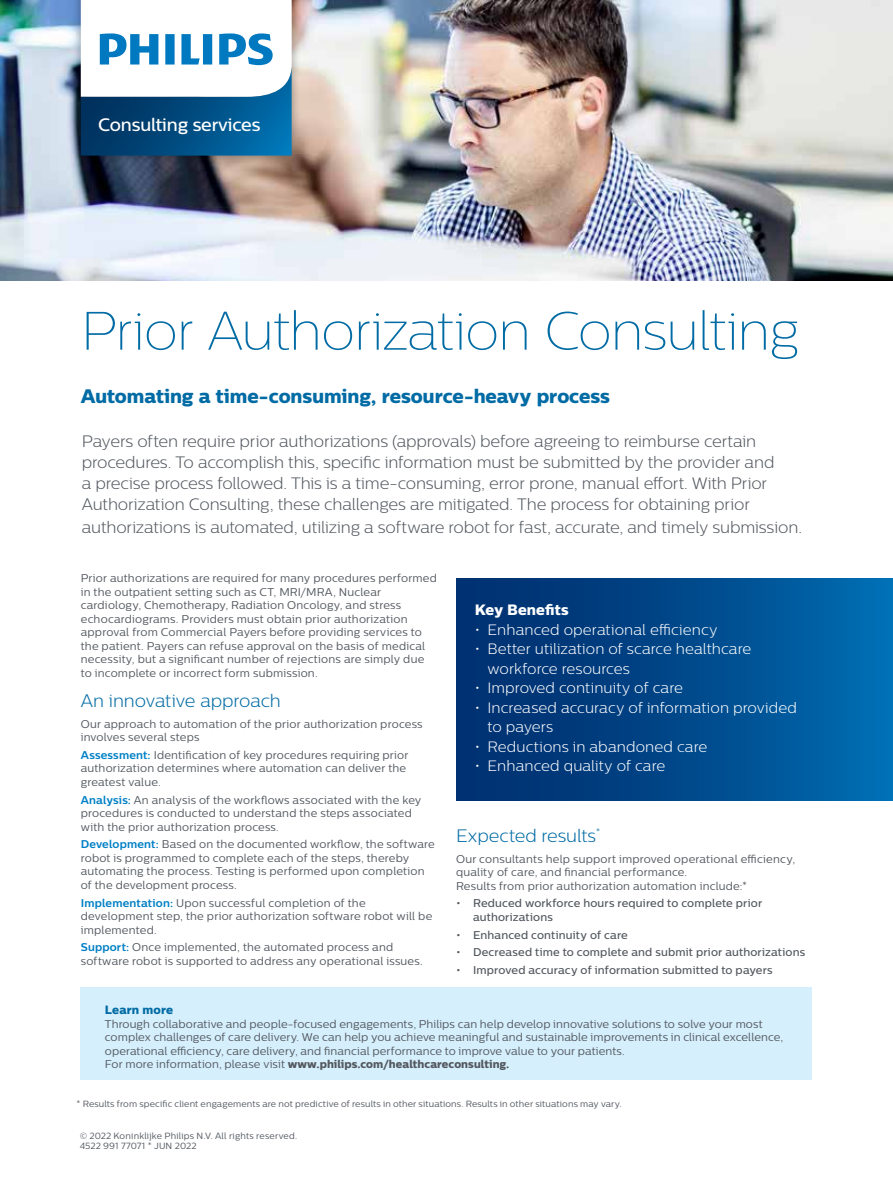
<style>
.page{position:relative;width:893px;height:1188px;background:#fff}
.page>*{position:absolute;margin:0;border:0;box-sizing:border-box;transform-origin:0 0}
.t1{font:100 54px "Centrale Sans";letter-spacing:-.025em;color:#006ba4}
.t2{font:19.5px "Centrale Sans X Bold";letter-spacing:-.005em;color:#006ba4}
.t3{font:300 18px "Centrale Sans";letter-spacing:-.005em;color:#006ba4}
.t4{font:500 18px "Centrale Sans";letter-spacing:-.01em;color:#fff}
.t5{font:300 16.5px/21px "Centrale Sans";letter-spacing:-.01em;color:#53585f}
.t6{font:300 15px/19.5px "Centrale Sans";letter-spacing:.005em;color:#fff}
.t7{font:15px "Centrale Sans X Bold";letter-spacing:.005em;color:#fff}
.t8{font:12px "Centrale Sans X Bold";letter-spacing:.015em;color:#006ba4}
.t9{font:11.25px/13.5px "Centrale Sans";letter-spacing:.015em;color:#53585f}
.t10{font:500 11.25px/13.5px "Centrale Sans";letter-spacing:.015em;color:#53585f}
.t11{font:11.25px "Centrale Sans X Bold";letter-spacing:.005em;color:#53585f}
.t12{font:9px/10.8px "Centrale Sans";letter-spacing:.015em;color:#53585f}
.s1{font-weight:700;color:#0080c5}
.s2{font-family:"Centrale Sans"}
</style>
<div class="page">
<div style="left:456px;top:578px;width:437px;height:222px;background:linear-gradient(to right,#002a69,#006bb0)"></div>
<img style="left:0;top:0;width:893px;height:281px">
<div style="left:81px;top:988px;width:731px;height:92px;background:#d5effc"></div>
<div style="left:72px;top:0;width:229px;height:165px;background:#000;opacity:.35"></div>
<div style="left:79px;top:0;width:213px;height:158px;background:#000;opacity:.35"></div>
<svg style="left:81px;top:0;width:211px;height:156px"></svg>
<h3 class="t4" style="left:98px;top:114px;width:164px">Consulting services</h3>
<h1 class="t1" style="left:81px;top:301px;width:720px">Prior Authorization Consulting</h1>
<h2 class="t2" style="left:81px;top:384px;width:531px">Automating a time-consuming, resource-heavy process</h2>
<p class="t5" style="left:82px;top:431px;width:694px">Payers often require prior authorizations (approvals) before agreeing to reimburse certain procedures. To accomplish this, specific information must be submitted by the provider and a precise process followed. This is a time-consuming, error prone, manual effort. With Prior Authorization Consulting, these challenges are mitigated. The process for obtaining prior</p>
<h3 class="t5" style="left:82px;top:516px;width:722px">authorizations is automated, utilizing a software robot for fast, accurate, and timely submission.</h3>
<p class="t9" style="left:81px;top:572px;width:358px">Prior authorizations are required for many procedures performed in the outpatient setting such as CT, MRI/MRA, Nuclear cardiology, Chemotherapy, Radiation Oncology, and stress echocardiograms. Providers must obtain prior authorization approval from Commercial Payers before providing services to the patient. Payers can refuse approval on the basis of medical necessity, but a significant number of rejections are simply due to incomplete or incorrect form submission.</p>
<h3 class="t3" style="left:81px;top:690px;width:202px">An innovative approach</h3>
<p class="t9" style="left:81px;top:717px;width:343px">Our approach to automation of the prior authorization process involves several steps</p>
<p class="t9" style="left:81px;top:748px;width:329px"><span class="s1">Assessment:</span> Identification of key procedures requiring prior authorization determines where automation can deliver the greatest value.</p>
<p class="t9" style="left:81px;top:793px;width:342px"><span class="s1">Analysis:</span> An analysis of the workflows associated with the key procedures is conducted to understand the steps associated with the prior authorization process.</p>
<p class="t9" style="left:81px;top:837px;width:356px"><span class="s1">Development:</span> Based on the documented workflow, the software robot is programmed to complete each of the steps, thereby automating the process. Testing is performed upon completion of the development process.</p>
<p class="t9" style="left:81px;top:896px;width:353px"><span class="s1">Implementation:</span> Upon successful completion of the development step, the prior authorization software robot will be implemented.</p>
<p class="t9" style="left:81px;top:940px;width:343px"><span class="s1">Support:</span> Once implemented, the automated process and software robot is supported to address any operational issues.</p>
<h3 class="t7" style="left:475px;top:600px;width:95px">Key Benefits</h3>
<h3 class="t6" style="left:475px;top:619px;width:244px">• Enhanced operational efficiency</h3>
<h3 class="t6" style="left:488px;top:639px;width:265px;text-indent:-13px">• Better utilization of scarce healthcare workforce resources</h3>
<h3 class="t6" style="left:475px;top:678px;width:210px">• Improved continuity of care</h3>
<h3 class="t6" style="left:488px;top:697px;width:311px;text-indent:-13px">• Increased accuracy of information provided to payers</h3>
<h3 class="t6" style="left:475px;top:736px;width:234px">• Reductions in abandoned care</h3>
<h3 class="t6" style="left:475px;top:756px;width:192px">• Enhanced quality of care</h3>
<h3 class="t3" style="left:456px;top:825px;width:146px">Expected results<sup>*</sup></h3>
<p class="t9" style="left:456px;top:852px;width:341px">Our consultants help support improved operational efficiency, quality of care, and financial performance.<br>Results from prior authorization automation include:*</p>
<p class="t10" style="left:473px;top:896px;width:291px;text-indent:-17px">• Reduced workforce hours required to complete prior authorizations</p>
<p class="t10" style="left:456px;top:928px;width:173px">• Enhanced continuity of care</p>
<p class="t10" style="left:456px;top:945px;width:351px">• Decreased time to complete and submit prior authorizations</p>
<p class="t10" style="left:456px;top:963px;width:318px">• Improved accuracy of information submitted to payers</p>
<p class="t8" style="left:105px;top:1002px;width:70px">Learn more</p>
<p class="t9" style="left:105px;top:1017px;width:680px">Through collaborative and people-focused engagements, Philips can help develop innovative solutions to solve your most complex challenges of care delivery. We can help you achieve meaningful and sustainable improvements in clinical excellence, operational efficiency, care delivery, and financial performance to improve value to your patients.</p>
<p class="t11" style="left:105px;top:1057px;width:406px"><span class="s2">For more information, please visit</span> www.philips.com/healthcareconsulting.</p>
<p class="t12" style="left:77px;top:1098px;width:547px">* Results from specific client engagements are not predictive of results in other situations. Results in other situations may vary.</p>
<p class="t12" style="left:80px;top:1130px;width:219px">© 2022 Koninklijke Philips N.V. All rights reserved.<br>4522 991 77071 * Jun 2022</p>
</div>
